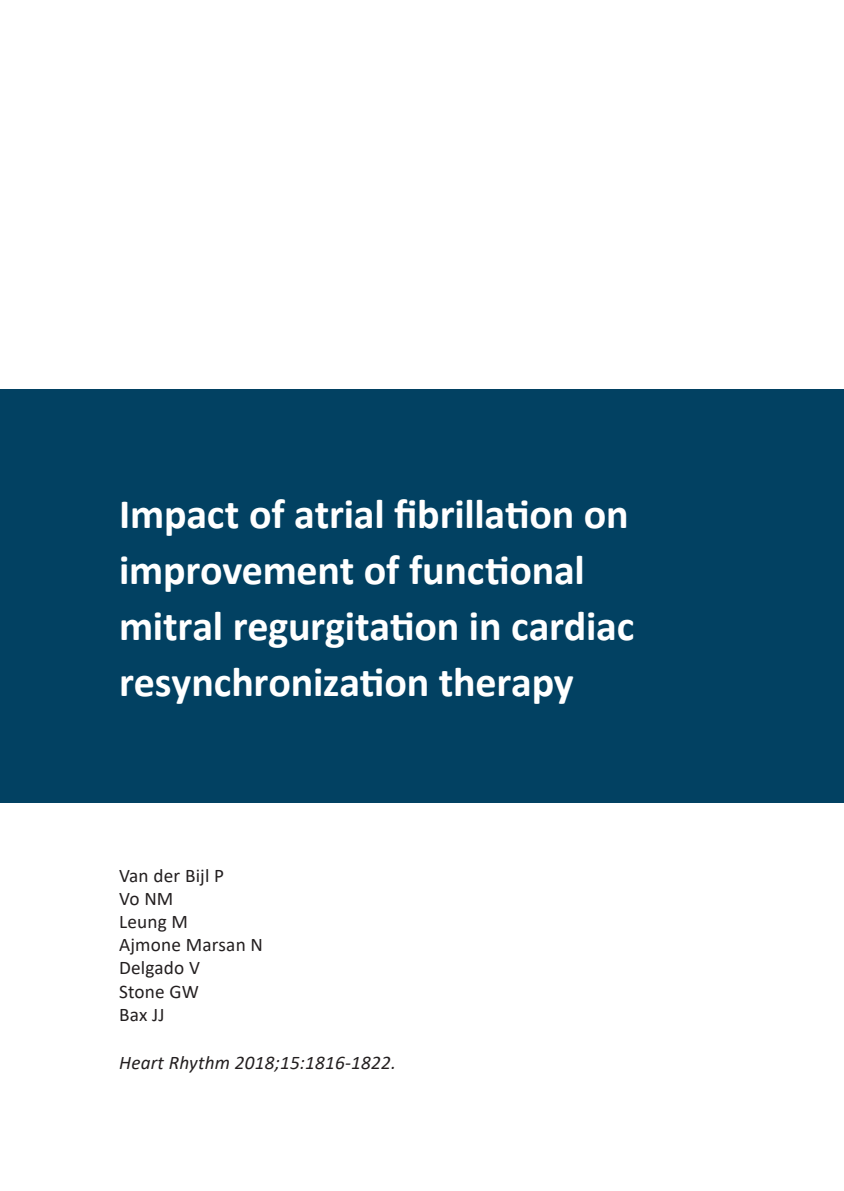
<style>
.page{position:relative;width:844px;height:1191px;background:#fff}
.page>*{position:absolute;margin:0;border:0;box-sizing:border-box;transform-origin:0 0}
.t1{font:700 42px/56px "Calibri";letter-spacing:-.005em;color:#fff}
.t2{font:19.25px/23.1px "Calibri";letter-spacing:.01em;color:#231f20}
.t3{font:italic 19.25px "Calibri";letter-spacing:.01em;color:#231f20}
</style>
<div class="page">
<hr style="left:0;top:802px;width:1px;height:389px;background:#75afd4">
<hr style="left:0;top:0;width:1px;height:389px;background:#75afd4">
<div style="left:0;top:389px;width:843px;height:413px;background:#024162"></div>
<p class="t1" style="left:119px;top:485px;width:516px">Impact of atrial fibrillation on improvement of functional mitral regurgitation in cardiac resynchronization therapy</p>
<p class="t2" style="left:119px;top:863px;width:145px">Van der Bijl P<br>Vo NM<br>Leung M<br>Ajmone Marsan N<br>Delgado V<br>Stone GW<br>Bax JJ</p>
<p class="t3" style="left:119px;top:1048px;width:278px">Heart Rhythm 2018;15:1816-1822.</p>
</div>
